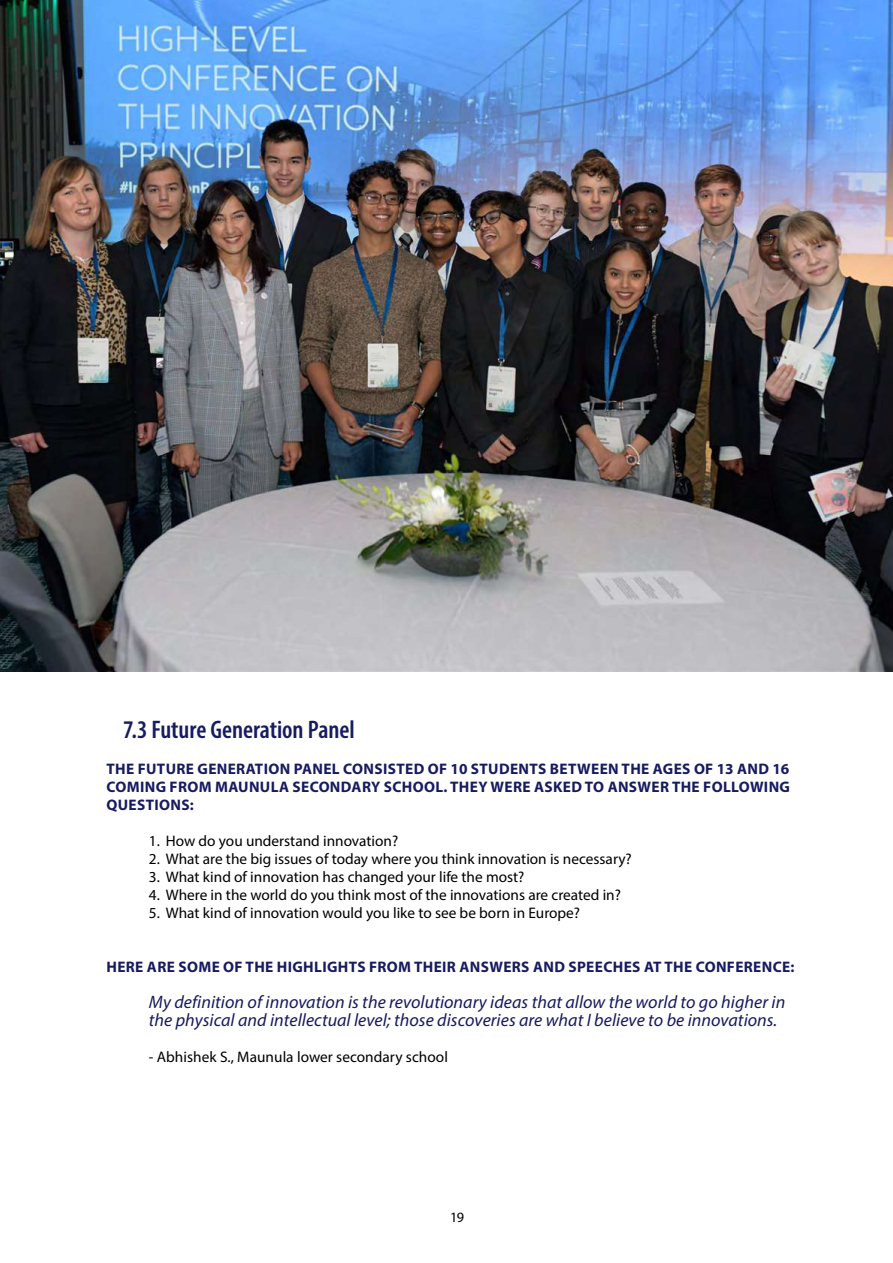
<style>
.page{position:relative;width:893px;height:1263px;background:#fff}
.page>*{position:absolute;margin:0;border:0;box-sizing:border-box;transform-origin:0 0}
.t1{font:600 condensed 25.5px "Myriad Pro";color:#171b60}
.t2{font:italic 18px/18px "Myriad Pro";letter-spacing:.005em;color:#171b60}
.t3{font:15.3px "Myriad Pro";color:#000}
.t4{font:700 15.3px/18px "Myriad Pro";letter-spacing:.025em;color:#171b60;text-align:justify}
.t5{font:14.25px "Myriad Pro";color:#000}
</style>
<div class="page">
<img style="left:0;top:0;width:893px;height:671px">
<h1 class="t1" style="left:123px;top:714px;width:233px">7.3 Future Generation Panel</h1>
<p class="t4" style="left:106px;top:759px;width:685px">THE FUTURE GENERATION PANEL CONSISTED OF 10 STUDENTS BETWEEN THE AGES OF 13 AND 16<br>COMING FROM MAUNULA SECONDARY SCHOOL. THEY WERE ASKED TO ANSWER THE FOLLOWING QUESTIONS:</p>
<p class="t3" style="left:149px;top:831px;width:251px">1. How do you understand innovation?</p>
<p class="t3" style="left:149px;top:849px;width:484px">2. What are the big issues of today where you think innovation is necessary?</p>
<p class="t3" style="left:149px;top:867px;width:377px">3. What kind of innovation has changed your life the most?</p>
<p class="t3" style="left:149px;top:885px;width:474px">4. Where in the world do you think most of the innovations are created in?</p>
<p class="t3" style="left:149px;top:903px;width:433px">5. What kind of innovation would you like to see be born in Europe?</p>
<p class="t4" style="left:106px;top:957px;width:689px">HERE ARE SOME OF THE HIGHLIGHTS FROM THEIR ANSWERS AND SPEECHES AT THE CONFERENCE:</p>
<p class="t2" style="left:149px;top:993px;width:638px">My definition of innovation is the revolutionary ideas that allow the world to go higher in the physical and intellectual level; those discoveries are what I believe to be innovations.</p>
<p class="t3" style="left:149px;top:1047px;width:301px">- Abhishek S., Maunula lower secondary school</p>
<p class="t5" style="left:450px;top:1208px;width:15px">19</p>
</div>
